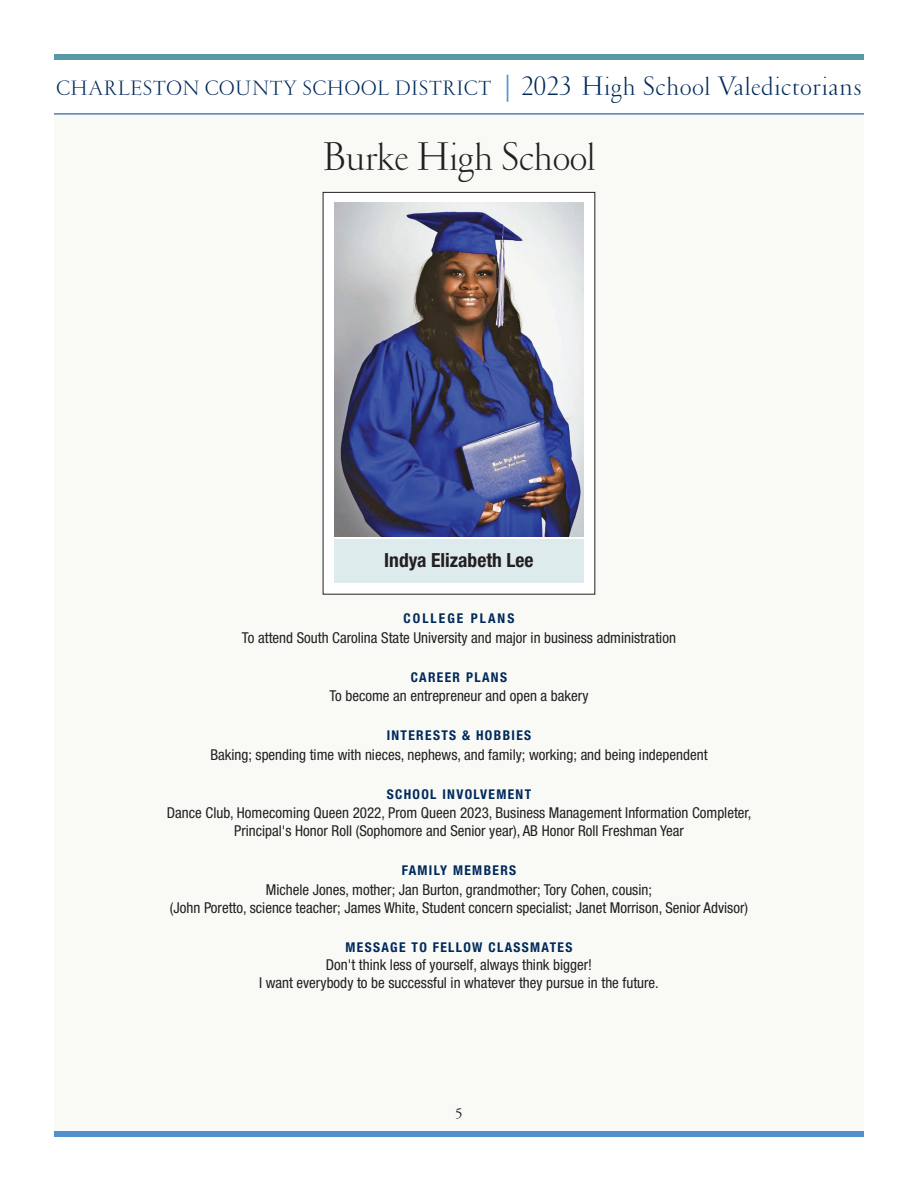
<style>
.page{position:relative;width:918px;height:1188px;background:#fff}
.page>*{position:absolute;margin:0;border:0;box-sizing:border-box;transform-origin:0 0}
.t1{font:300 40.5px "Garamond";color:#231f20}
.t2{font:300 21px "Garamond";letter-spacing:.035em;color:#00295c}
.t3{font:700 condensed 19.5px "Helvetica Neue";color:#231f20}
.t4{font:condensed 15px/18px "Helvetica Neue";color:#231f20;text-align:center}
.t5{font:15px "Adobe Garamond";color:#231f20}
.t6{font:700 condensed 13.5px "Helvetica Neue";letter-spacing:.1em;color:#00295c}
.t7{font:700 condensed 13.5px "Helvetica Neue";letter-spacing:.15em;color:#00295c}
.s1{font-family:"Adobe Garamond";font-weight:400;font-size:27px;color:#5090cc}
.s2{font-size:27px}
</style>
<div class="page">
<div style="left:54px;top:114px;width:810px;height:1020px;background:#f9faf6"></div>
<hr style="left:54px;top:114px;width:810px;height:1px;background:#054286">
<div style="left:323px;top:193px;width:271px;height:401px;background:#fff"></div>
<img style="left:334px;top:203px;width:250px;height:333px">
<div style="left:334px;top:540px;width:249px;height:43px;background:#deebed"></div>
<div style="left:54px;top:1131px;width:810px;height:6px;background:#5090cc"></div>
<div style="left:54px;top:54px;width:810px;height:6px;background:#5799a6"></div>
<h2 class="t2" style="left:56px;top:81px;width:807px">CHARLESTON COUNTY SCHOOL DISTRICT <span class="s1">|</span> <span class="s2">2023 High School Valedictorians</span></h2>
<h1 class="t1" style="left:322px;top:142px;width:274px">Burke High School</h1>
<h3 class="t3" style="left:384px;top:553px;width:151px">Indya Elizabeth Lee</h3>
<p class="t7" style="left:404px;top:613px;width:112px">COLLEGE PLANS</p>
<p class="t4" style="left:242px;top:630px;width:436px">To attend South Carolina State University and major in business administration</p>
<p class="t6" style="left:411px;top:672px;width:98px">CAREER PLANS</p>
<p class="t4" style="left:329px;top:688px;width:261px">To become an entrepreneur and open a bakery</p>
<p class="t6" style="left:387px;top:730px;width:146px">INTERESTS &amp; HOBBIES</p>
<p class="t4" style="left:210px;top:747px;width:499px">Baking; spending time with nieces, nephews, and family; working; and being independent</p>
<p class="t6" style="left:387px;top:789px;width:146px">SCHOOL INVOLVEMENT</p>
<p class="t4" style="left:167px;top:805px;width:586px">Dance Club, Homecoming Queen 2022, Prom Queen 2023, Business Management Information Completer,<br>Principal's Honor Roll (Sophomore and Senior year), AB Honor Roll Freshman Year</p>
<p class="t6" style="left:402px;top:865px;width:116px">FAMILY MEMBERS</p>
<p class="t4" style="left:170px;top:882px;width:580px">Michele Jones, mother; Jan Burton, grandmother; Tory Cohen, cousin;<br>(John Poretto, science teacher; James White, Student concern specialist; Janet Morrison, Senior Advisor)</p>
<p class="t6" style="left:346px;top:942px;width:228px">MESSAGE TO FELLOW CLASSMATES</p>
<p class="t4" style="left:259px;top:957px;width:401px">Don't think less of yourself, always think bigger!<br>I want everybody to be successful in whatever they pursue in the future.</p>
<p class="t5" style="left:455px;top:1107px;width:9px">5</p>
</div>
